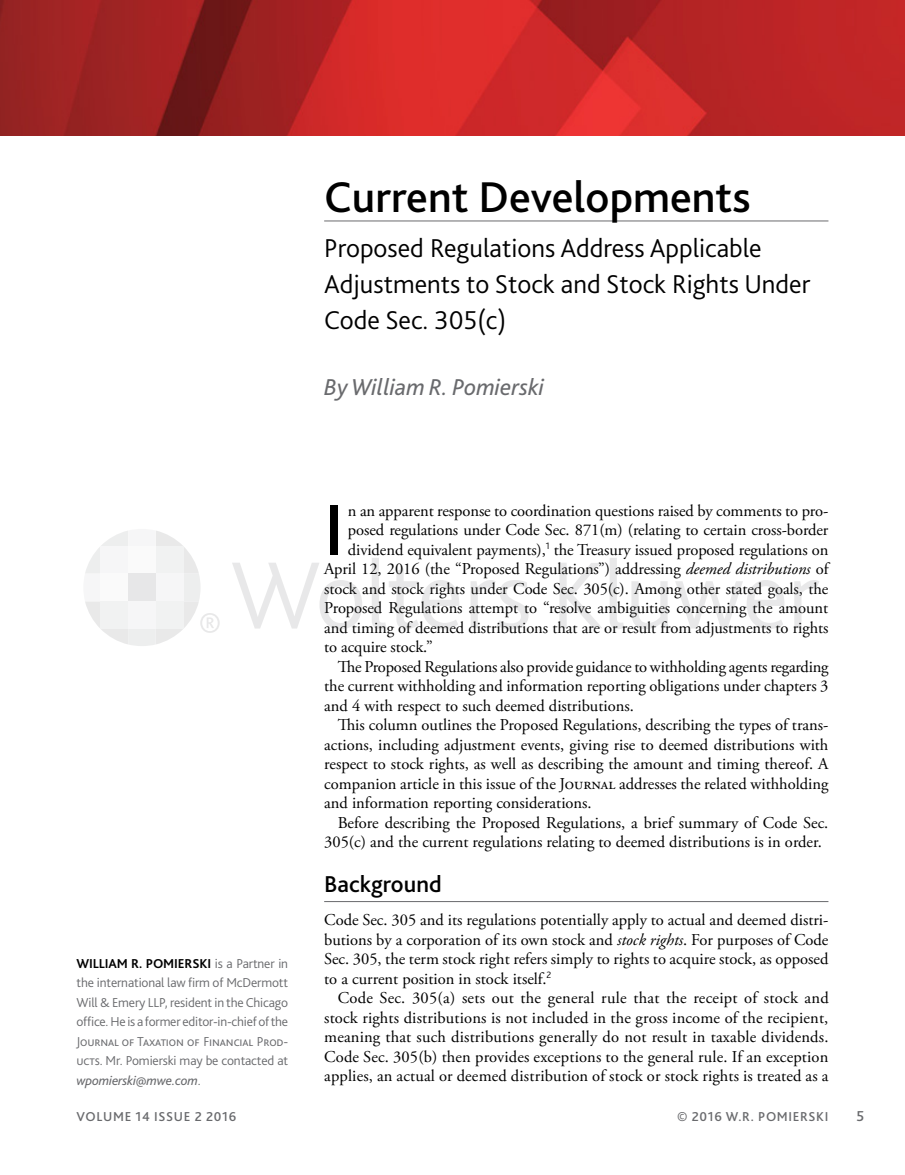
<style>
.page{position:relative;width:905px;height:1175px;background:#fff}
.page>*{position:absolute;margin:0;border:0;box-sizing:border-box;transform-origin:0 0}
.t1{font:500 75.75px "Bliss 2";color:#000}
.t2{font:500 45px "Bliss 2";color:#000}
.t3{font:300 27px/36px "Bliss 2";color:#000}
.t4{font:italic 24px "Bliss 2";color:#696a6d}
.t5{font:500 24px "Bliss 2";color:#000}
.t6{font:16.5px/19.5px "Adobe Garamond Pro";color:#000;text-align:justify}
.t7{font:500 15px "Bliss 2";color:#696a6d}
.t8{font:300 13.5px/19.5px "Bliss 2";letter-spacing:-.01em;color:#696a6d;text-align:justify}
.t9{font:500 13.5px "Bliss 2";letter-spacing:.05em;color:#696a6d}
.s1{font-weight:700;color:#000}
.s2{font-weight:400;font-style:italic}
.s3{font-style:italic}
</style>
<div class="page">
<img style="left:0;top:0;width:904px;height:135px">
<hr style="left:324px;top:220px;width:504px;height:1px;background:#696a6d">
<hr style="left:324px;top:901px;width:504px;height:1px;background:#696a6d">
<svg style="left:232px;top:563px;width:130px;height:66px"></svg>
<svg style="left:372px;top:558px;width:87px;height:71px"></svg>
<svg style="left:471px;top:580px;width:57px;height:49px"></svg>
<svg style="left:559px;top:563px;width:43px;height:65px"></svg>
<svg style="left:610px;top:558px;width:14px;height:71px"></svg>
<svg style="left:631px;top:581px;width:37px;height:48px"></svg>
<svg style="left:675px;top:580px;width:109px;height:49px"></svg>
<svg style="left:794px;top:580px;width:25px;height:48px"></svg>
<svg style="left:85px;top:531px;width:135px;height:115px"></svg>
<h2 class="t2" style="left:324px;top:169px;width:428px">Current Developments</h2>
<h3 class="t3" style="left:324px;top:229px;width:488px">Proposed Regulations Address Applicable<br>Adjustments to Stock and Stock Rights Under<br>Code Sec. 305(c)</h3>
<h3 class="t4" style="left:324px;top:372px;width:221px">By William R. Pomierski</h3>
<p class="t8" style="left:76px;top:953px;width:213px"><span class="s1">WILLIAM R. POMIERSKI</span> is a Partner in the international law firm of McDermott Will &amp; Emery LLP, resident in the Chicago office. He is a former editor-in-chief of the Journal of Taxation of Financial Prod&shy;ucts. Mr. Pomierski may be contacted at <span class="s2">wpomierski@mwe.com</span>.</p>
<h1 class="t1" style="left:324px;top:482px;width:22px">I</h1>
<p class="t6" style="left:348px;top:501px;width:482px">n an apparent response to coordination questions raised by comments to pro-</p>
<p class="t6" style="left:348px;top:520px;width:482px">posed regulations under Code Sec. 871(m) (relating to certain cross-border</p>
<p class="t6" style="left:348px;top:540px;width:482px">dividend equivalent payments),<sup>1</sup> the Treasury issued proposed regulations on</p>
<p class="t6" style="left:324px;top:559px;width:506px">April 12, 2016 (the “Proposed Regulations”) addressing <span class="s3">deemed distributions</span> of</p>
<p class="t6" style="left:324px;top:579px;width:506px">stock and stock rights under Code Sec. 305(c). Among other stated goals, the</p>
<p class="t6" style="left:324px;top:598px;width:505px">Proposed Regulations attempt to “resolve ambiguities concerning the amount</p>
<p class="t6" style="left:324px;top:618px;width:505px">and timing of deemed distributions that are or result from adjustments to rights</p>
<p class="t6" style="left:324px;top:637px;width:110px">to acquire stock.”</p>
<p class="t6" style="left:338px;top:657px;width:492px">The Proposed Regulations also provide guidance to withholding agents regarding</p>
<p class="t6" style="left:324px;top:676px;width:506px">the current withholding and information reporting obligations under chapters 3</p>
<p class="t6" style="left:324px;top:696px;width:311px">and 4 with respect to such deemed distributions.</p>
<p class="t6" style="left:338px;top:715px;width:492px">This column outlines the Proposed Regulations, describing the types of trans-</p>
<p class="t6" style="left:324px;top:735px;width:506px">actions, including adjustment events, giving rise to deemed distributions with</p>
<p class="t6" style="left:324px;top:754px;width:505px">respect to stock rights, as well as describing the amount and timing thereof. A</p>
<p class="t6" style="left:324px;top:774px;width:506px">companion article in this issue of the Journal addresses the related withholding</p>
<p class="t6" style="left:324px;top:793px;width:269px">and information reporting considerations.</p>
<p class="t6" style="left:338px;top:813px;width:492px">Before describing the Proposed Regulations, a brief summary of Code Sec.</p>
<p class="t6" style="left:324px;top:832px;width:499px">305(c) and the current regulations relating to deemed distributions is in order.</p>
<h3 class="t5" style="left:324px;top:869px;width:119px">Background</h3>
<p class="t6" style="left:324px;top:910px;width:506px">Code Sec. 305 and its regulations potentially apply to actual and deemed distri&shy;butions by a corporation of its own stock and <span class="s3">stock rights</span>. For purposes of Code Sec. 305, the term stock right refers simply to rights to acquire stock, as opposed to a current position in stock itself.<sup>2</sup></p>
<p class="t6" style="left:324px;top:988px;width:506px;text-indent:13px">Code Sec. 305(a) sets out the general rule that the receipt of stock and stock rights distributions is not included in the gross income of the recipient, meaning that such distributions generally do not result in taxable dividends.<br>Code Sec. 305(b) then provides exceptions to the general rule. If an exception applies, an actual or deemed distribution of stock or stock rights is treated as a</p>
<p class="t9" style="left:76px;top:1108px;width:161px">VOLUME 14 ISSUE 2 2016</p>
<p class="t7" style="left:856px;top:1106px;width:9px">5</p>
<p class="t9" style="left:677px;top:1108px;width:153px">© 2016 W.R. POMIERSKI</p>
</div>
